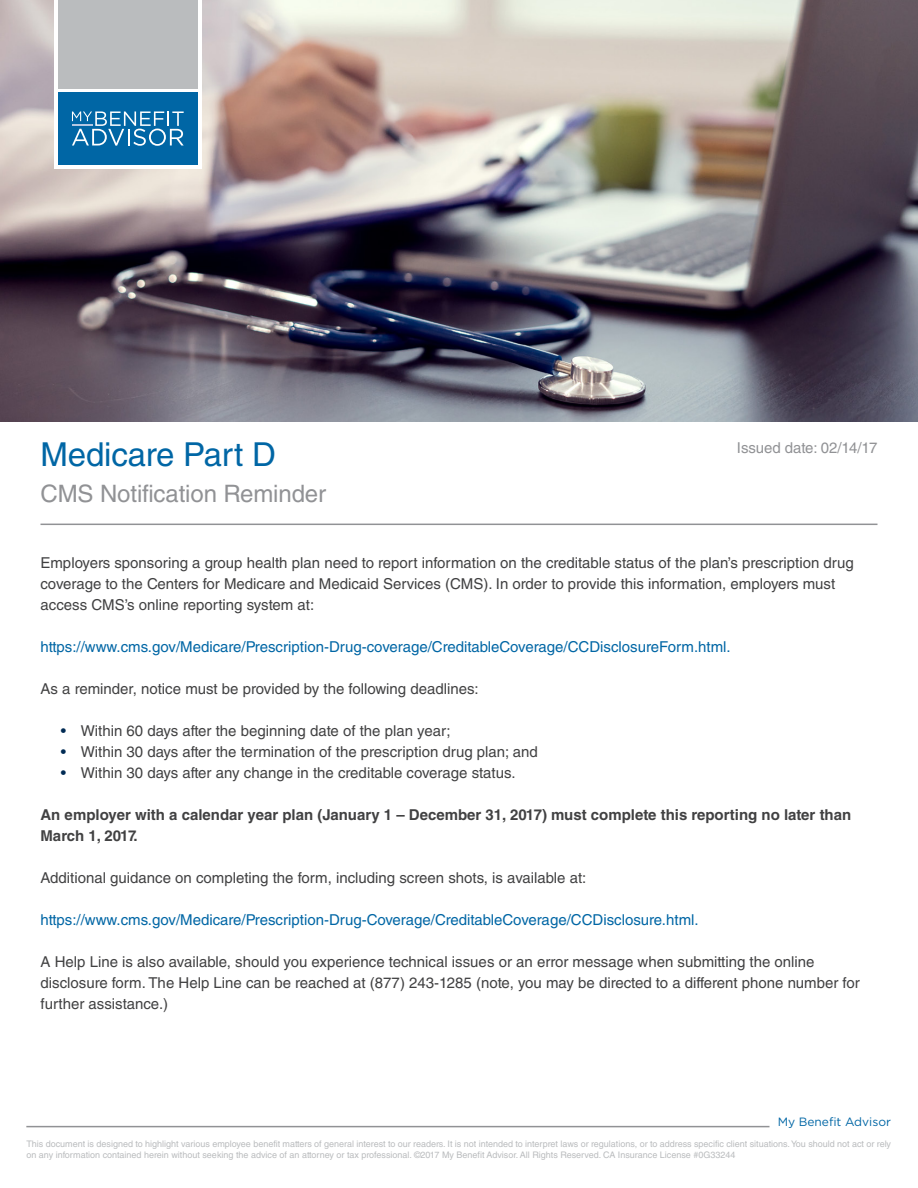
<style>
.page{position:relative;width:918px;height:1188px;background:#fff}
.page>*{position:absolute;margin:0;border:0;box-sizing:border-box;transform-origin:0 0}
.t1{font:33px "Helvetica LT Std";letter-spacing:-.005em;color:#0066a5}
.t2{font:24px "Helvetica LT Std";letter-spacing:-.005em;color:#919295}
.t3{font:15px/21px "Helvetica LT Std";color:#414142}
.t4{font:15px "Helvetica LT Std";color:#0066a5}
.t5{font:700 15px/21px "Helvetica LT Std";color:#414142}
.t6{font:15px "Helvetica LT Std";letter-spacing:-.005em;color:#919295}
.t7{font:12px "Gotham";color:#0066a5}
.t8{font:9px/10.8px "Helvetica LT Std";color:#babcbe}
.s1{color:#002b54}
</style>
<div class="page">
<hr style="left:26px;top:1126px;width:744px;height:1px;background:#919295">
<img style="left:0;top:0;width:918px;height:421px">
<hr style="left:40px;top:524px;width:838px;height:1px;background:#919295">
<div style="left:54px;top:0;width:147px;height:169px;background:#fff"></div>
<div style="left:58px;top:92px;width:139px;height:73px;background:#0066a5"></div>
<svg style="left:72px;top:111px;width:112px;height:35px"></svg>
<hr style="left:72px;top:124px;width:20px;height:2px;background:#b3c7e2">
<div style="left:58px;top:0;width:139px;height:89px;background:#babcbe"></div>
<h1 class="t1" style="left:40px;top:435px;width:237px">Medicare Part D</h1>
<h2 class="t2" style="left:40px;top:480px;width:287px">CMS Notification Reminder</h2>
<p class="t6" style="left:737px;top:439px;width:142px">Issued date: 02/14/17</p>
<p class="t3" style="left:40px;top:552px;width:815px">Employers sponsoring a group health plan need to report information on the creditable status of the plan’s prescription drug coverage to the Centers for Medicare and Medicaid Services (CMS). In order to provide this information, employers must access CMS’s online reporting system at:</p>
<p class="t4" style="left:40px;top:638px;width:692px">https://www.cms.gov/Medicare/Prescription-Drug-coverage/CreditableCoverage/CCDisclosureForm.html.</p>
<p class="t3" style="left:40px;top:678px;width:440px">As a reminder, notice must be provided by the following deadlines:</p>
<p class="t3" style="left:61px;top:720px;width:392px"><span class="s1">•</span> Within 60 days after the beginning date of the plan year;</p>
<p class="t3" style="left:61px;top:741px;width:479px"><span class="s1">•</span> Within 30 days after the termination of the prescription drug plan; and</p>
<p class="t3" style="left:61px;top:762px;width:456px"><span class="s1">•</span> Within 30 days after any change in the creditable coverage status.</p>
<p class="t5" style="left:40px;top:804px;width:812px">An employer with a calendar year plan (January 1 – December 31, 2017) must complete this reporting no later than<br>March 1, 2017.</p>
<p class="t3" style="left:40px;top:867px;width:547px">Additional guidance on completing the form, including screen shots, is available at:</p>
<p class="t4" style="left:40px;top:911px;width:660px">https://www.cms.gov/Medicare/Prescription-Drug-Coverage/CreditableCoverage/CCDisclosure.html.</p>
<p class="t3" style="left:40px;top:951px;width:821px">A Help Line is also available, should you experience technical issues or an error message when submitting the online disclosure form. The Help Line can be reached at (877) 243-1285 (note, you may be directed to a different phone number for further assistance.)</p>
<p class="t7" style="left:778px;top:1114px;width:115px">My Benefit Advisor</p>
<p class="t8" style="left:26px;top:1139px;width:866px">This document is designed to highlight various employee benefit matters of general interest to our readers. It is not intended to interpret laws or regulations, or to address specific client situations. You should not act or rely on any information contained herein without seeking the advice of an attorney or tax professional. ©2017 My Benefit Advisor. All Rights Reserved. CA Insurance License #0G33244</p>
</div>
